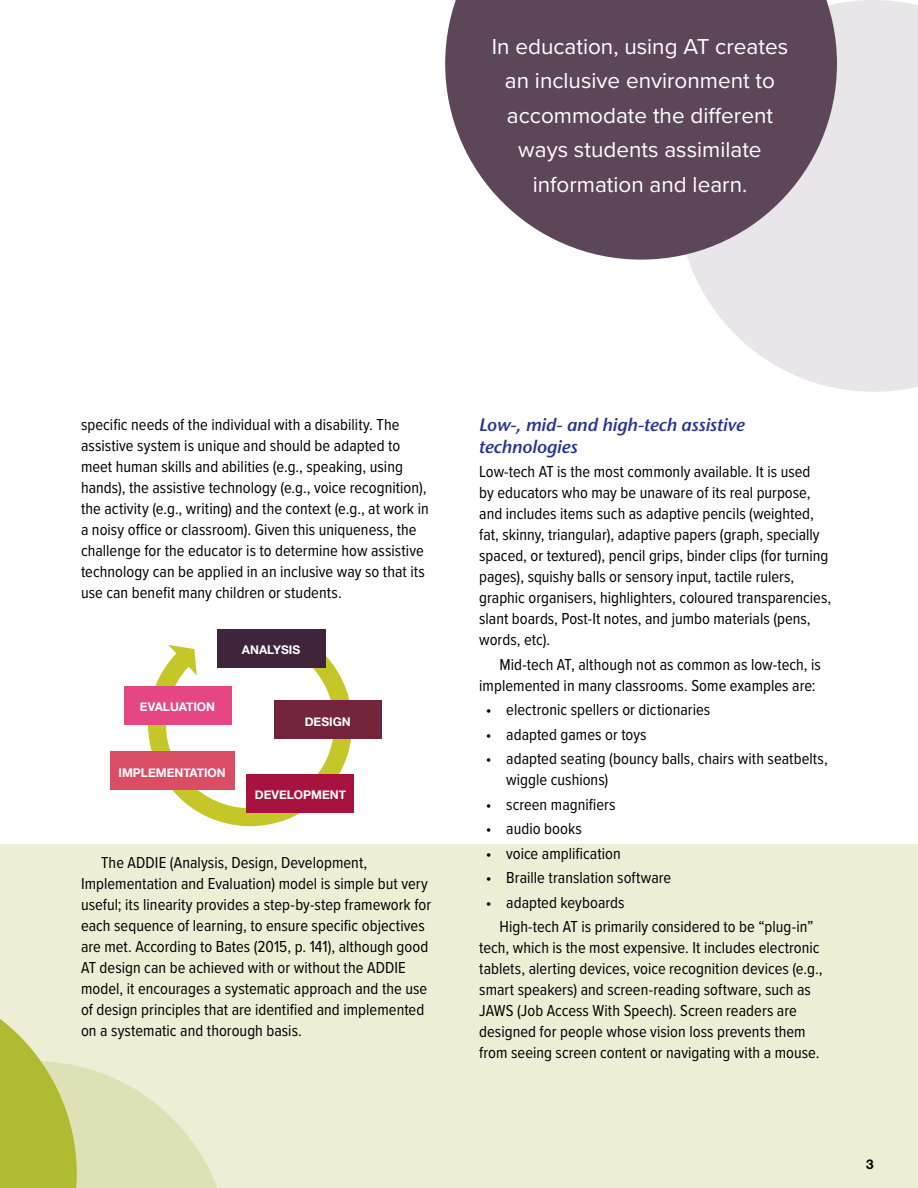
<style>
.page{position:relative;width:918px;height:1188px;background:#fff}
.page>*{position:absolute;margin:0;border:0;box-sizing:border-box;transform-origin:0 0}
.t1{font:22.5px/34.5px "Proxima Nova";color:#fff;text-align:center}
.t2{font:italic 600 18px/22.5px "Stone Sans ITC Std";letter-spacing:-.015em;color:#273691}
.t3{font:16.5px/21px "Proxima Nova Cond";color:#000}
.t4{font:700 13.5px "Helvetica Neue LT Std";color:#000}
.t5{font:700 12px "Helvetica Neue";color:#fff}
</style>
<div class="page">
<div style="left:0;top:845px;width:918px;height:343px;background:#eceed6"></div>
<svg style="left:689px;top:0;width:229px;height:392px;background:#ebe9eb"></svg>
<svg style="left:0;top:1019px;width:217px;height:169px"></svg>
<svg style="left:148px;top:645px;width:203px;height:182px"></svg>
<div style="left:217px;top:629px;width:108px;height:39px;background:#3f243b"></div>
<div style="left:274px;top:700px;width:108px;height:39px;background:#72253b"></div>
<div style="left:246px;top:774px;width:108px;height:39px;background:#a8123e"></div>
<div style="left:110px;top:751px;width:124px;height:39px;background:#db4c65"></div>
<div style="left:124px;top:686px;width:108px;height:39px;background:#e64783"></div>
<svg style="left:445px;top:0;width:392px;height:260px;background:#776373"></svg>
<h1 class="t1" style="left:492px;top:28px;width:298px">In education, using AT creates an inclusive environment to accommodate the different ways students assimilate information and learn.</h1>
<p class="t3" style="left:81px;top:414px;width:349px">specific needs of the individual with a disability. The assistive system is unique and should be adapted to meet human skills and abilities (e.g., speaking, using hands), the assistive technology (e.g., voice recognition), the activity (e.g., writing) and the context (e.g., at work in a noisy office or classroom). Given this uniqueness, the challenge for the educator is to determine how assistive technology can be applied in an inclusive way so that its use can benefit many children or students.</p>
<p class="t5" style="left:242px;top:640px;width:60px">ANALYSIS</p>
<p class="t5" style="left:140px;top:697px;width:77px">EVALUATION</p>
<p class="t5" style="left:119px;top:763px;width:109px">IMPLEMENTATION</p>
<p class="t5" style="left:305px;top:712px;width:47px">DESIGN</p>
<p class="t5" style="left:255px;top:786px;width:93px">DEVELOPMENT</p>
<p class="t3" style="left:81px;top:851px;width:352px;text-indent:20px">The ADDIE (Analysis, Design, Development, Implementation and Evaluation) model is simple but very useful; its linearity provides a step-by-step framework for each sequence of learning, to ensure specific objectives are met. According to Bates (2015, p. 141), although good AT design can be achieved with or without the ADDIE model, it encourages a systematic approach and the use of design principles that are identified and implemented on a systematic and thorough basis.</p>
<p class="t2" style="left:479px;top:413px;width:267px">Low-, mid- and high-tech assistive technologies</p>
<p class="t3" style="left:479px;top:461px;width:353px">Low-tech AT is the most commonly available. It is used<br>by educators who may be unaware of its real purpose, and includes items such as adaptive pencils (weighted, fat, skinny, triangular), adaptive papers (graph, specially spaced, or textured), pencil grips, binder clips (for turning pages), squishy balls or sensory input, tactile rulers, graphic organisers, highlighters, coloured transparencies, slant boards, Post-It notes, and jumbo materials (pens, words, etc).</p>
<p class="t3" style="left:479px;top:653px;width:343px;text-indent:20px">Mid-tech AT, although not as common as low-tech, is implemented in many classrooms. Some examples are:</p>
<p class="t3" style="left:486px;top:699px;width:226px">• electronic spellers or dictionaries</p>
<p class="t3" style="left:486px;top:723px;width:162px">• adapted games or toys</p>
<p class="t3" style="left:506px;top:748px;width:323px;text-indent:-20px">• adapted seating (bouncy balls, chairs with seatbelts, wiggle cushions)</p>
<p class="t3" style="left:486px;top:793px;width:131px">• screen magnifiers</p>
<p class="t3" style="left:486px;top:818px;width:97px">• audio books</p>
<p class="t3" style="left:486px;top:842px;width:136px">• voice amplification</p>
<p class="t3" style="left:486px;top:867px;width:187px">• Braille translation software</p>
<p class="t3" style="left:499px;top:889px;width:316px;line-height:24.5px;text-indent:-13px">• adapted keyboards<br>High-tech AT is primarily considered to be “plug-in”</p>
<p class="t3" style="left:479px;top:937px;width:345px">tech, which is the most expensive. It includes electronic tablets, alerting devices, voice recognition devices (e.g., smart speakers) and screen-reading software, such as JAWS (Job Access With Speech). Screen readers are designed for people whose vision loss prevents them from seeing screen content or navigating with a mouse.</p>
<p class="t4" style="left:866px;top:1156px;width:9px">3</p>
</div>
